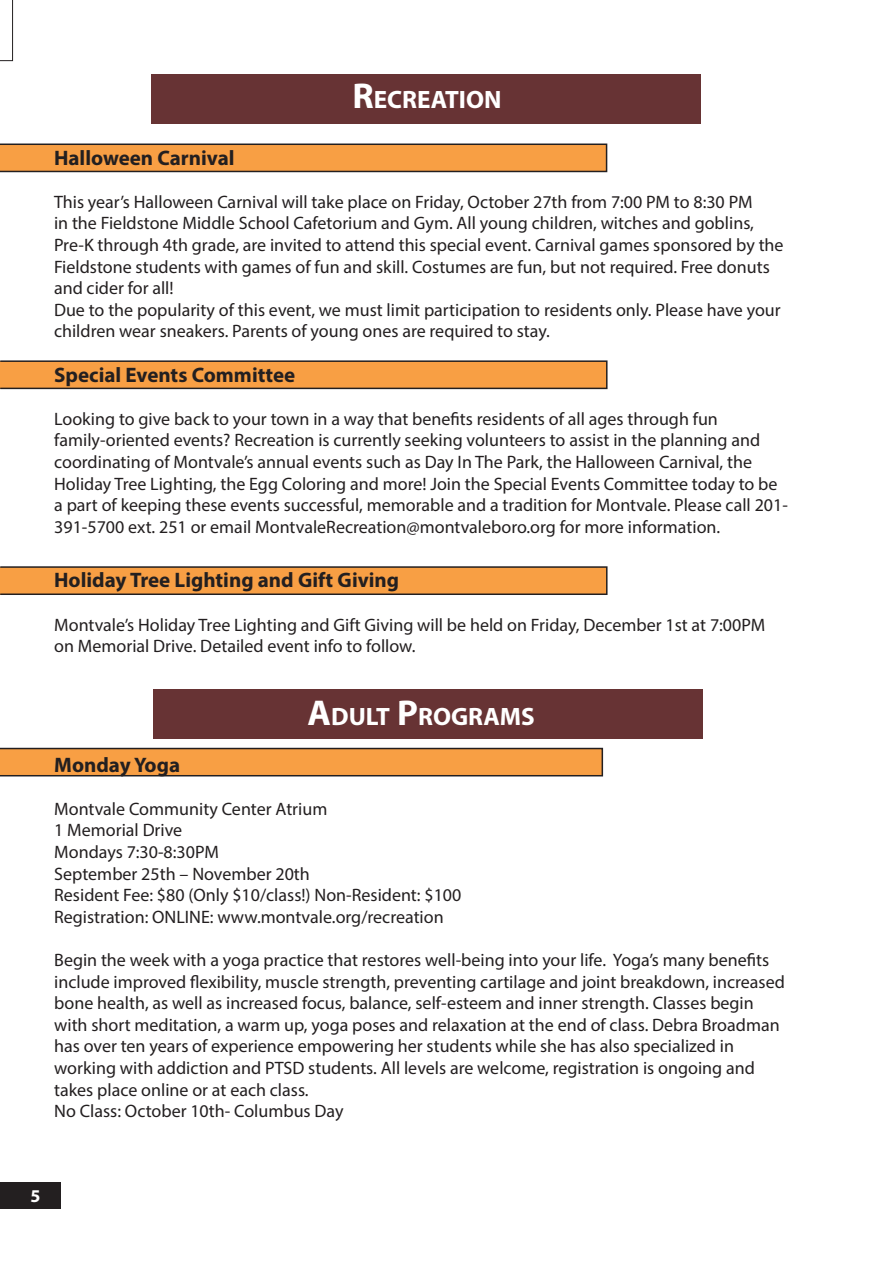
<style>
.page{position:relative;width:893px;height:1263px;background:#fff}
.page>*{position:absolute;margin:0;border:0;box-sizing:border-box;transform-origin:0 0}
.t1{font:700 25.2px "Myriad Pro";color:#fff}
.t2{font:700 21px "Myriad Pro";color:#231f20}
.t3{font:18px/21.6px "Myriad Pro";color:#231f20}
.t4{font:700 18px "Myriad Pro";color:#fff}
.s1{font-size:36px}
</style>
<div class="page">
<svg style="left:0;top:0;width:13px;height:61px"></svg>
<div style="left:0;top:1182px;width:60px;height:27px;background:#231f20"></div>
<div style="left:151px;top:75px;width:549px;height:49px;background:#673334"></div>
<div style="left:0;top:144px;width:607px;height:27px;background:#f89f44"></div>
<div style="left:0;top:144px;width:607px;height:28px;border:2px solid #231f20"></div>
<div style="left:0;top:361px;width:607px;height:27px;background:#f89f44"></div>
<div style="left:0;top:360px;width:607px;height:29px;border:2px solid #231f20"></div>
<div style="left:153px;top:689px;width:549px;height:49px;background:#673334"></div>
<svg style="left:0;top:748px;width:603px;height:28px;background:#e59440"></svg>
<div style="left:0;top:567px;width:607px;height:27px;background:#f89f44"></div>
<div style="left:0;top:566px;width:607px;height:29px;border:2px solid #231f20"></div>
<p class="t1" style="left:352px;top:83px;width:151px"><span class="s1">R</span>ECREATION</p>
<p class="t2" style="left:54px;top:144px;width:182px">Halloween Carnival</p>
<p class="t3" style="left:54px;top:191px;width:731px">This year’s Halloween Carnival will take place on Friday, October 27th from 7:00 PM to 8:30 PM<br>in the Fieldstone Middle School Cafetorium and Gym. All young children, witches and goblins, Pre-K through 4th grade, are invited to attend this special event. Carnival games sponsored by the Fieldstone students with games of fun and skill. Costumes are fun, but not required. Free donuts and cider for all!</p>
<p class="t3" style="left:54px;top:299px;width:728px">Due to the popularity of this event, we must limit participation to residents only. Please have your children wear sneakers. Parents of young ones are required to stay.</p>
<p class="t2" style="left:54px;top:361px;width:243px">Special Events Committee</p>
<p class="t3" style="left:54px;top:408px;width:735px">Looking to give back to your town in a way that benefits residents of all ages through fun family-oriented events? Recreation is currently seeking volunteers to assist in the planning and coordinating of Montvale’s annual events such as Day In The Park, the Halloween Carnival, the Holiday Tree Lighting, the Egg Coloring and more! Join the Special Events Committee today to be a part of keeping these events successful, memorable and a tradition for Montvale. Please call 201- 391-5700 ext. 251 or email MontvaleRecreation@montvaleboro.org for more information.</p>
<p class="t2" style="left:54px;top:567px;width:346px">Holiday Tree Lighting and Gift Giving</p>
<p class="t3" style="left:54px;top:613px;width:712px">Montvale’s Holiday Tree Lighting and Gift Giving will be held on Friday, December 1st at 7:00PM on Memorial Drive. Detailed event info to follow.</p>
<p class="t1" style="left:308px;top:700px;width:229px"><span class="s1">A</span>DULT <span class="s1">P</span>ROGRAMS</p>
<p class="t2" style="left:54px;top:751px;width:127px">Monday Yoga</p>
<p class="t3" style="left:54px;top:798px;width:275px">Montvale Community Center Atrium</p>
<p class="t3" style="left:54px;top:819px;width:130px">1 Memorial Drive</p>
<p class="t3" style="left:54px;top:841px;width:166px">Mondays 7:30-8:30PM</p>
<p class="t3" style="left:54px;top:862px;width:257px">September 25th – November 20th</p>
<p class="t3" style="left:54px;top:884px;width:409px">Resident Fee: $80 (Only $10/class!) Non-Resident: $100</p>
<p class="t3" style="left:54px;top:906px;width:391px">Registration: ONLINE: www.montvale.org/recreation</p>
<p class="t3" style="left:54px;top:949px;width:732px">Begin the week with a yoga practice that restores well-being into your life. Yoga’s many benefits include improved flexibility, muscle strength, preventing cartilage and joint breakdown, increased bone health, as well as increased focus, balance, self-esteem and inner strength. Classes begin with short meditation, a warm up, yoga poses and relaxation at the end of class. Debra Broadman has over ten years of experience empowering her students while she has also specialized in working with addiction and PTSD students. All levels are welcome, registration is ongoing and takes place online or at each class.</p>
<p class="t3" style="left:54px;top:1100px;width:291px">No Class: October 10th- Columbus Day</p>
<p class="t4" style="left:30px;top:1184px;width:11px">5</p>
</div>
